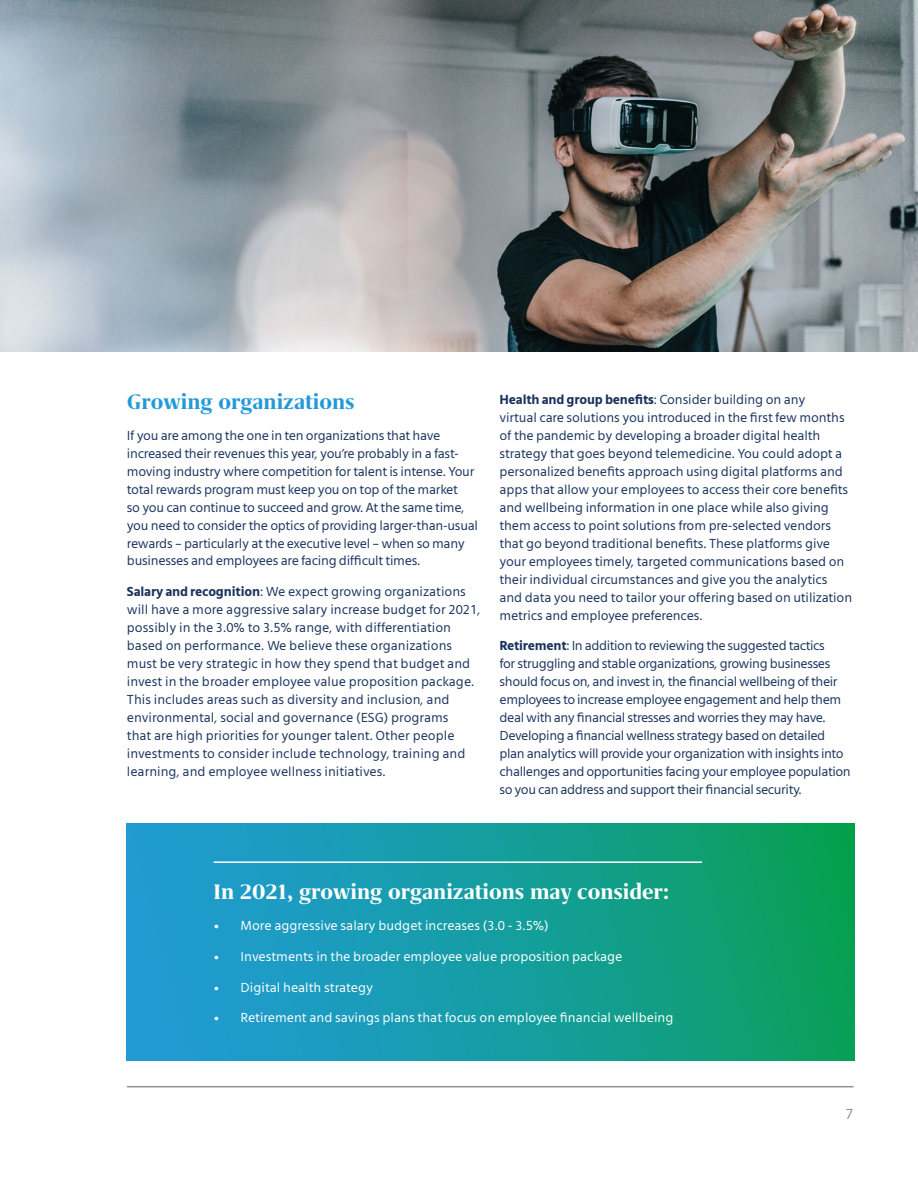
<style>
.page{position:relative;width:918px;height:1188px;background:#fff}
.page>*{position:absolute;margin:0;border:0;box-sizing:border-box;transform-origin:0 0}
.t1{font:700 24px "Grifo S";color:#fff}
.t2{font:700 24px "Grifo S";color:#239ad7}
.t3{font:15px "Mute";color:#8e929a}
.t4{font:13.5px/18px "Mute";letter-spacing:-.02em;color:#1c355f}
.t5{font:13.5px/18px "Mute";color:#1c355f}
.t6{font:13.5px "Mute";color:#fff}
.s1{font-weight:700}
</style>
<div class="page">
<hr style="left:127px;top:1086px;width:727px;height:1px;background:#8e929a">
<div style="left:127px;top:823px;width:727px;height:237px;background:linear-gradient(to right,#229bdf,#09a05b)"></div>
<hr style="left:214px;top:861px;width:488px;height:2px;background:#fff">
<img style="left:0;top:0;width:918px;height:352px">
<h1 class="t2" style="left:127px;top:388px;width:229px">Growing organizations</h1>
<p class="t4" style="left:127px;top:426px;width:353px">If you are among the one in ten organizations that have increased their revenues this year, you’re probably in a fast&shy;moving industry where competition for talent is intense. Your total rewards program must keep you on top of the market<br>so you can continue to succeed and grow. At the same time, you need to consider the optics of providing larger-than-usual rewards – particularly at the executive level – when so many businesses and employees are facing difficult times.</p>
<p class="t5" style="left:127px;top:583px;width:355px"><span class="s1">Salary and recognition</span>: We expect growing organizations will have a more aggressive salary increase budget for 2021, possibly in the 3.0% to 3.5% range, with differentiation based on performance. We believe these organizations must be very strategic in how they spend that budget and invest in the broader employee value proposition package.<br>This includes areas such as diversity and inclusion, and environmental, social and governance (ESG) programs<br>that are high priorities for younger talent. Other people investments to consider include technology, training and learning, and employee wellness initiatives.</p>
<p class="t4" style="left:500px;top:390px;width:354px"><span class="s1">Health and group benefits</span>: Consider building on any<br>virtual care solutions you introduced in the first few months of the pandemic by developing a broader digital health strategy that goes beyond telemedicine. You could adopt a personalized benefits approach using digital platforms and apps that allow your employees to access their core benefits and wellbeing information in one place while also giving them access to point solutions from pre-selected vendors that go beyond traditional benefits. These platforms give your employees timely, targeted communications based on their individual circumstances and give you the analytics and data you need to tailor your offering based on utilization metrics and employee preferences.</p>
<p class="t4" style="left:500px;top:637px;width:353px"><span class="s1">Retirement</span>: In addition to reviewing the suggested tactics<br>for struggling and stable organizations, growing businesses should focus on, and invest in, the financial wellbeing of their employees to increase employee engagement and help them deal with any financial stresses and worries they may have.<br>Developing a financial wellness strategy based on detailed plan analytics will provide your organization with insights into challenges and opportunities facing your employee population so you can address and support their financial security.</p>
<h1 class="t1" style="left:214px;top:879px;width:457px">In 2021, growing organizations may consider:</h1>
<p class="t6" style="left:214px;top:917px;width:337px">• More aggressive salary budget increases (3.0 - 3.5%)</p>
<p class="t6" style="left:214px;top:948px;width:410px">• Investments in the broader employee value proposition package</p>
<p class="t6" style="left:214px;top:979px;width:161px">• Digital health strategy</p>
<p class="t6" style="left:214px;top:1010px;width:461px">• Retirement and savings plans that focus on employee financial wellbeing</p>
<p class="t3" style="left:846px;top:1105px;width:9px">7</p>
</div>
